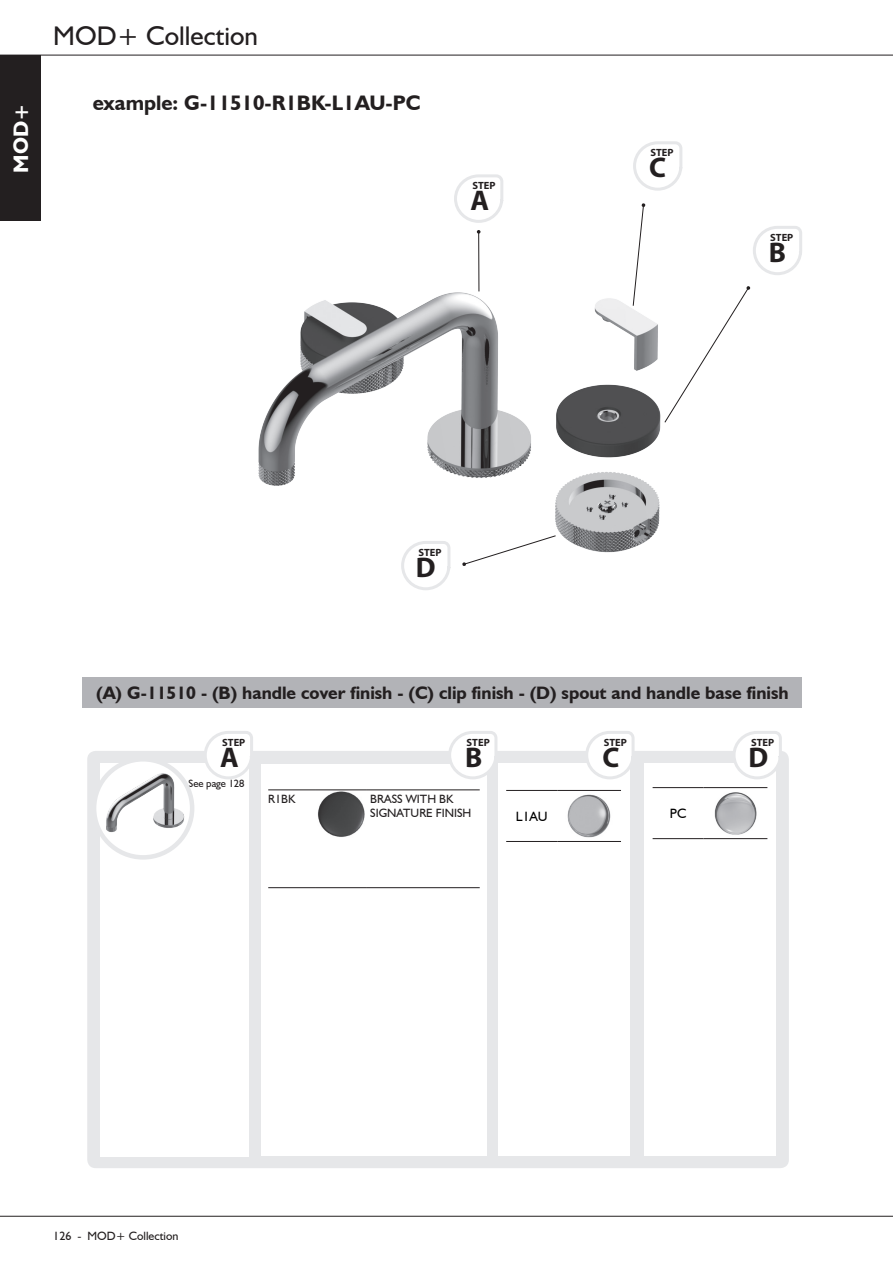
<style>
.page{position:relative;width:893px;height:1263px;background:#fff}
.page>*{position:absolute;margin:0;border:0;box-sizing:border-box;transform-origin:0 0}
.t1{font:700 28.5px "Myriad Pro";color:#231f20}
.t2{font:27px "Humanist 521 BT";color:#231f20}
.t3{font:700 21px "Humanist 521 BT";color:#231f20}
.t4{font:700 21px "Humanist 521 BT";color:#fff}
.Styl_akapitowy_1{font:700 18px "Humanist 521 BT";color:#231f20}
.t5{font:13.5px "Humanist 521 BT";color:#000}
.t6{font:12px/13.5px "Humanist 521 BT";color:#231f20}
.t7{font:700 10.5px "Myriad Pro";color:#231f20}
.t8{font:10.5px "Humanist 521 BT";color:#231f20}
</style>
<div class="page">
<hr style="left:0;top:55px;width:893px;height:1px;background:#231f20">
<div style="left:0;top:55px;width:40px;height:166px;background:#231f20"></div>
<hr style="left:0;top:1216px;width:893px;height:1px;background:#231f20">
<div style="left:87px;top:751px;width:702px;height:417px;background:#e6e7e9;border-radius:9px"></div>
<img style="left:258px;top:230px;width:493px;height:323px">
<hr style="left:478px;top:232px;width:1px;height:59px;background:#231f20">
<svg style="left:633px;top:203px;width:13px;height:103px"></svg>
<svg style="left:753px;top:226px;width:49px;height:49px"></svg>
<svg style="left:633px;top:141px;width:50px;height:50px"></svg>
<svg style="left:400px;top:539px;width:52px;height:51px"></svg>
<div style="left:644px;top:764px;width:132px;height:392px;background:#fff"></div>
<div style="left:100px;top:764px;width:149px;height:393px;background:#fff"></div>
<div style="left:262px;top:764px;width:225px;height:391px;background:#fff"></div>
<div style="left:498px;top:764px;width:132px;height:392px;background:#fff"></div>
<svg style="left:447px;top:677px;width:52px;height:102px"></svg>
<svg style="left:584px;top:677px;width:52px;height:102px"></svg>
<svg style="left:731px;top:677px;width:52px;height:102px"></svg>
<svg style="left:202px;top:677px;width:53px;height:102px"></svg>
<img style="left:97px;top:765px;width:95px;height:90px">
<div style="left:92px;top:757px;width:102px;height:103px;border:4px solid #e6e7e9;border-radius:50%"></div>
<hr style="left:268px;top:790px;width:47px;height:1px;background:#231f20">
<hr style="left:366px;top:790px;width:114px;height:1px;background:#231f20">
<hr style="left:268px;top:887px;width:47px;height:1px;background:#231f20">
<hr style="left:315px;top:887px;width:51px;height:1px;background:#231f20">
<hr style="left:366px;top:887px;width:114px;height:1px;background:#231f20">
<img style="left:315px;top:790px;width:51px;height:47px">
<hr style="left:506px;top:790px;width:51px;height:1px;background:#231f20">
<hr style="left:557px;top:790px;width:64px;height:1px;background:#231f20">
<hr style="left:506px;top:841px;width:51px;height:1px;background:#231f20">
<hr style="left:557px;top:841px;width:64px;height:1px;background:#231f20">
<img style="left:567px;top:794px;width:44px;height:44px">
<hr style="left:653px;top:787px;width:51px;height:1px;background:#231f20">
<hr style="left:704px;top:787px;width:63px;height:1px;background:#231f20">
<hr style="left:653px;top:838px;width:51px;height:1px;background:#231f20">
<hr style="left:704px;top:838px;width:63px;height:1px;background:#231f20">
<img style="left:714px;top:792px;width:43px;height:43px">
<svg style="left:454px;top:174px;width:50px;height:49px"></svg>
<div style="left:83px;top:678px;width:719px;height:30px;background:#b2b3b7"></div>
<svg style="left:664px;top:286px;width:86px;height:137px"></svg>
<svg style="left:462px;top:535px;width:94px;height:31px"></svg>
<p class="t4" style="left:8px;top:173px;width:71px;rotate:-90deg">MOD+</p>
<h2 class="t2" style="left:53px;top:19px;width:206px">MOD+ Collection</h2>
<p class="t3" style="left:93px;top:90px;width:329px">example: G-11510-R1BK-L1AU-PC</p>
<p class="t7" style="left:472px;top:179px;width:25px">STEP</p>
<p class="t1" style="left:470px;top:182px;width:20px">A</p>
<p class="t7" style="left:650px;top:146px;width:25px">STEP</p>
<p class="t1" style="left:649px;top:149px;width:18px">C</p>
<p class="t7" style="left:770px;top:230px;width:25px">STEP</p>
<p class="t1" style="left:769px;top:234px;width:19px">B</p>
<p class="t7" style="left:419px;top:545px;width:25px">STEP</p>
<p class="t1" style="left:416px;top:549px;width:21px">D</p>
<p class="Styl_akapitowy_1" style="left:96px;top:681px;width:694px">(A) G-11510 - (B) handle cover finish - (C) clip finish - (D) spout and handle base finish</p>
<p class="t7" style="left:222px;top:735px;width:25px">STEP</p>
<p class="t1" style="left:220px;top:739px;width:20px">A</p>
<p class="t8" style="left:188px;top:777px;width:58px">See page 128</p>
<p class="t7" style="left:467px;top:735px;width:25px">STEP</p>
<p class="t1" style="left:465px;top:739px;width:19px">B</p>
<p class="t6" style="left:268px;top:792px;width:29px">R1BK</p>
<p class="t6" style="left:370px;top:792px;width:103px">BRASS WITH BK<br>SIGNATURE FINISH</p>
<p class="t7" style="left:604px;top:735px;width:25px">STEP</p>
<p class="t1" style="left:602px;top:739px;width:18px">C</p>
<p class="t5" style="left:516px;top:808px;width:33px">L1AU</p>
<p class="t5" style="left:670px;top:805px;width:18px">PC</p>
<p class="t7" style="left:751px;top:735px;width:25px">STEP</p>
<p class="t1" style="left:748px;top:739px;width:21px">D</p>
<p class="t6" style="left:53px;top:1228px;width:127px">126 - MOD+ Collection</p>
</div>
